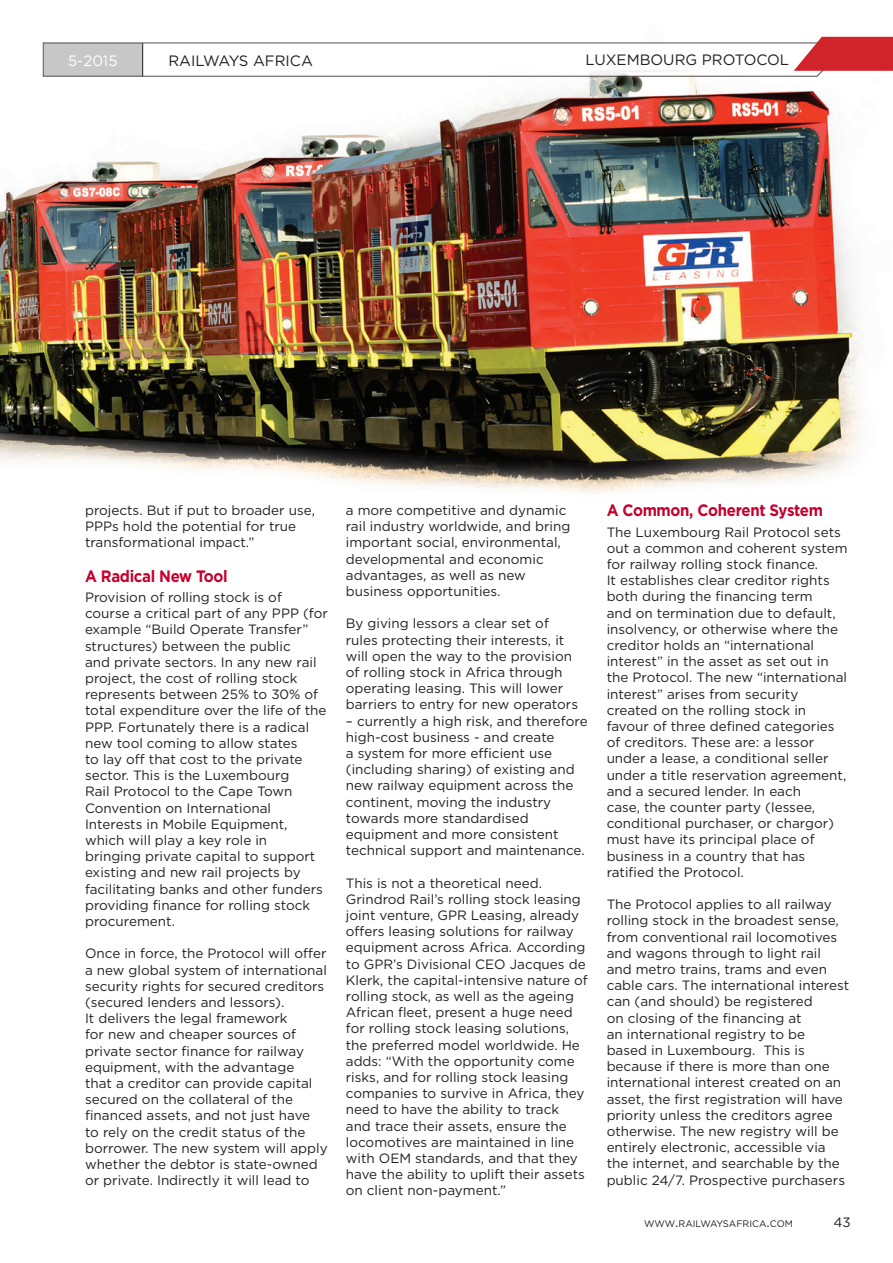
<style>
.page{position:relative;width:893px;height:1263px;background:#fff}
.page>*{position:absolute;margin:0;border:0;box-sizing:border-box;transform-origin:0 0}
.Subheading{font:700 16.5px "Gotham";letter-spacing:-.02em;color:#c5002e;scale:.91 1}
.Header_right{font:15px "Gotham";color:#231f20}
.t1{font:15px "Gotham";color:#fff}
.t2{font:13.5px/16.2px "Gotham";color:#231f20}
.t3{font:13.5px "Gotham";color:#231f20}
.t4{font:9.45px "Gotham";color:#231f20}
.s1{font-size:13.5px}
</style>
<div class="page">
<img style="left:0;top:36px;width:893px;height:458px">
<svg style="left:43px;top:37px;width:850px;height:40px"></svg>
<p class="t1" style="left:68px;top:51px;width:51px">5-2015</p>
<p class="Header_right" style="left:168px;top:51px;width:11px">RAILWAYS</p>
<p class="Header_right" style="left:253px;top:51px;width:11px">AFRICA</p>
<p class="Header_right" style="left:585px;top:50px;width:171px">LUXEM BOURG PROTOCOL</p>
<p class="t2" style="left:85px;top:502px;width:231px">projects. But if put to broader use,<br>PPPs hold the potential for true transformational impact.”</p>
<p class="Subheading" style="left:85px;top:565px;width:158px">A Radical New Tool</p>
<p class="t2" style="left:85px;top:589px;width:244px">Provision of rolling stock is of course a critical part of any PPP (for example “Build Operate Transfer” structures) between the public<br>and private sectors. In any new rail project, the cost of rolling stock represents between 25% to 30% of total expenditure over the life of the<br>PPP. Fortunately there is a radical new tool coming to allow states<br>to lay off that cost to the private sector. This is the Luxembourg<br>Rail Protocol to the Cape Town<br>Convention on International<br>Interests in Mobile Equipment, which will play a key role in<br>bringing private capital to support existing and new rail projects by facilitating banks and other funders providing finance for rolling stock procurement.</p>
<p class="t2" style="left:85px;top:945px;width:244px">Once in force, the Protocol will offer a new global system of international security rights for secured creditors (secured lenders and lessors).<br>It delivers the legal framework<br>for new and cheaper sources of private sector finance for railway equipment, with the advantage<br>that a creditor can provide capital secured on the collateral of the financed assets, and not just have<br>to rely on the credit status of the borrower. The new system will apply whether the debtor is state-owned or private. Indirectly it will lead to</p>
<p class="t2" style="left:346px;top:502px;width:226px">a more competitive and dynamic rail industry worldwide, and bring important social, environmental, developmental and economic advantages, as well as new business opportunities.</p>
<p class="t2" style="left:346px;top:615px;width:234px">By giving lessors a clear set of rules protecting their interests, it will open the way to the provision of rolling stock in Africa through operating leasing. This will lower barriers to entry for new operators</p>
<p class="t2" style="left:346px;top:712px;width:243px">– currently a high risk, and therefore high-cost business - and create<br>a system for more efficient use (including sharing) of existing and new railway equipment across the continent, moving the industry towards more standardised equipment and more consistent technical support and maintenance.</p>
<p class="t2" style="left:346px;top:874px;width:243px">This is not a theoretical need.<br>Grindrod Rail’s rolling stock leasing joint venture, GPR Leasing, already offers leasing solutions for railway equipment across Africa. According to GPR’s Divisional CEO Jacques de Klerk, the capital-intensive nature of rolling stock, as well as the ageing African fleet, present a huge need for rolling stock leasing solutions, the preferred model worldwide. He adds: “With the opportunity come risks, and for rolling stock leasing companies to survive in Africa, they need to have the ability to track<br>and trace their assets, ensure the locomotives are maintained in line with OEM standards, and that they have the ability to uplift their assets on client non-payment.”</p>
<p class="Subheading" style="left:607px;top:499px;width:239px">A Common, Coherent System</p>
<p class="t2" style="left:607px;top:523px;width:242px">The Luxembourg Rail Protocol sets out a common and coherent system for railway rolling stock finance.<br>It establishes clear creditor rights both during the financing term<br>and on termination due to default, insolvency, or otherwise where the creditor holds an “international interest” in the asset as set out in the Protocol. The new “international interest” arises from security created on the rolling stock in favour of three defined categories of creditors. These are: a lessor under a lease, a conditional seller under a title reservation agreement, and a secured lender. In each<br>case, the counter party (lessee, conditional purchaser, or chargor) must have its principal place of business in a country that has ratified the Protocol.</p>
<p class="t2" style="left:607px;top:896px;width:244px">The Protocol applies to all railway rolling stock in the broadest sense, from conventional rail locomotives and wagons through to light rail and metro trains, trams and even cable cars. The international interest can (and should) be registered<br>on closing of the financing at<br>an international registry to be<br>based in Luxembourg. This is because if there is more than one international interest created on an asset, the first registration will have priority unless the creditors agree otherwise. The new registry will be entirely electronic, accessible via the internet, and searchable by the public 24/7. Prospective purchasers</p>
<p class="t4" style="left:644px;top:1217px;width:150px">WWW<span class="s1">.</span>RAILWAYSAFRICA<span class="s1">.</span>COM</p>
<p class="t3" style="left:833px;top:1213px;width:19px">43</p>
</div>
